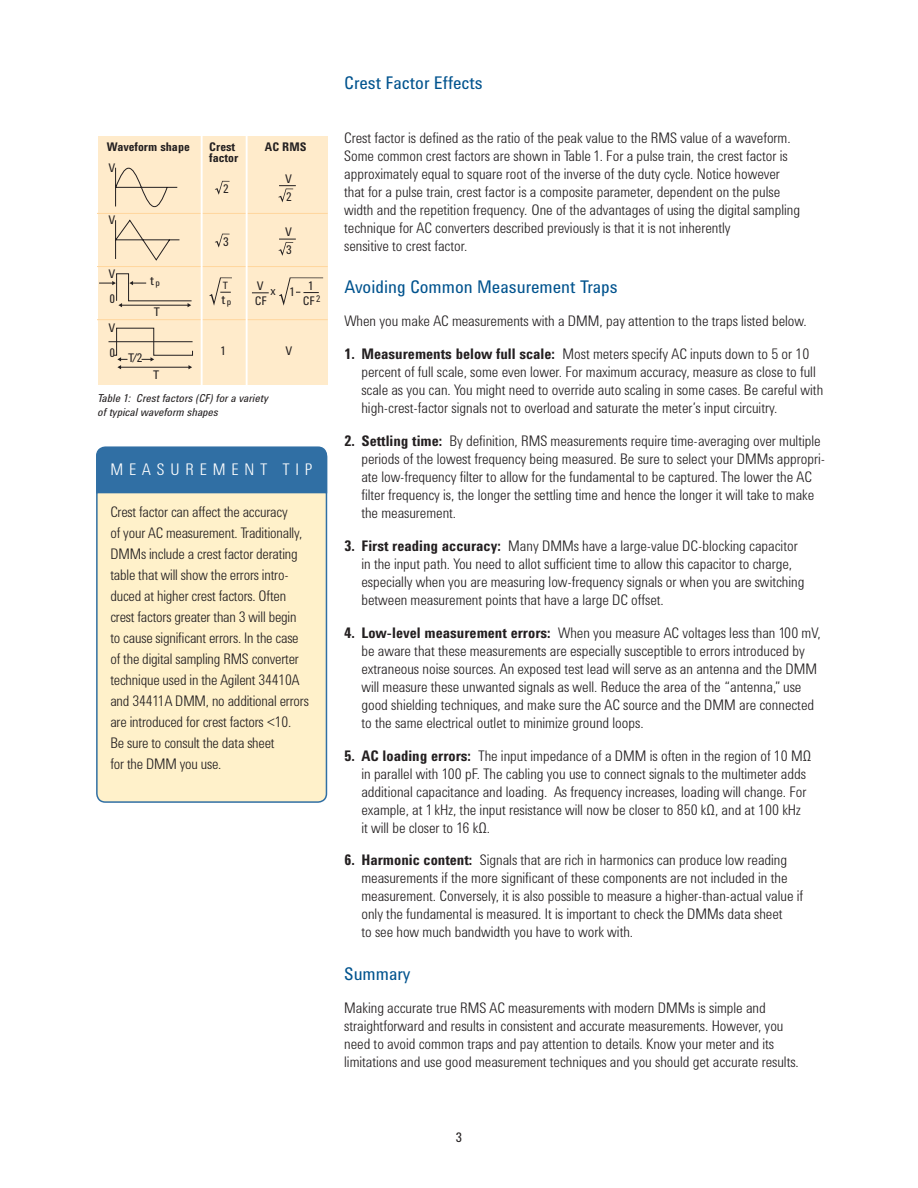
<style>
.page{position:relative;width:918px;height:1188px;background:#fff}
.page>*{position:absolute;margin:0;border:0;box-sizing:border-box;transform-origin:0 0}
.t1{font:18px "Agilent Condensed CFF";color:#00538e}
.t2{font:300 16.5px "Agilent Condensed CFF";letter-spacing:.36em;color:#fff}
.t3{font:300 15px/18px "Agilent Condensed CFF";color:#231f20}
.t4{font:13.5px "Agilent Condensed CFF";color:#231f20}
.t5{font:13.2px "Agilent Condensed CFF";color:#231f20}
.t6{font:700 12.3px/11.2px "Agilent Condensed CFF";color:#231f20}
.t7{font:12.3px/25.2px "Agilent Condensed CFF";color:#231f20}
.t8{font:italic 11.25px/13.5px "Agilent Condensed CFF";color:#231f20}
.t9{font:10.35px "Agilent Condensed CFF";color:#231f20}
.t10{font:9.45px "Agilent Condensed CFF";color:#231f20}
.s1{font-size:9.45px}
.s2{font-weight:700}
</style>
<div class="page">
<div style="left:97px;top:448px;width:229px;height:354px;background:#fff1ca;border-radius:9px"></div>
<div style="left:96px;top:448px;width:231px;height:355px;border:2px solid #306fa4;border-radius:9px"></div>
<div style="left:96px;top:446px;width:232px;height:49px;background:#306fa4"></div>
<div style="left:98px;top:137px;width:229px;height:248px;background:#ffebcb"></div>
<hr style="left:98px;top:213px;width:229px;height:1px;background:#ffd69d">
<hr style="left:98px;top:266px;width:229px;height:1px;background:#ffd69d">
<hr style="left:98px;top:319px;width:229px;height:1px;background:#ffd69d">
<hr style="left:201px;top:133px;width:2px;height:252px;background:#fff">
<hr style="left:246px;top:133px;width:2px;height:252px;background:#fff">
<svg style="left:99px;top:167px;width:94px;height:202px"></svg>
<hr style="left:109px;top:341px;width:84px;height:1px;background:#231f20">
<svg style="left:215px;top:181px;width:15px;height:14px"></svg>
<svg style="left:215px;top:234px;width:15px;height:14px"></svg>
<svg style="left:279px;top:185px;width:17px;height:17px"></svg>
<svg style="left:252px;top:292px;width:17px;height:1px"></svg>
<svg style="left:279px;top:239px;width:17px;height:17px"></svg>
<svg style="left:209px;top:277px;width:23px;height:29px"></svg>
<svg style="left:279px;top:277px;width:44px;height:29px"></svg>
<p class="t6" style="left:107px;top:143px;width:84px">Waveform shape</p>
<p class="t6" style="left:209px;top:143px;width:31px">Crest factor</p>
<p class="t6" style="left:265px;top:143px;width:43px">AC RMS</p>
<p class="t7" style="left:109px;top:157px;width:8px">V</p>
<p class="t7" style="left:109px;top:209px;width:8px">V</p>
<p class="t7" style="left:223px;top:177px;width:7px">2</p>
<p class="t7" style="left:223px;top:230px;width:7px">3</p>
<p class="t7" style="left:285px;top:167px;width:8px">V</p>
<p class="t7" style="left:286px;top:185px;width:7px">2</p>
<p class="t7" style="left:285px;top:224px;width:8px;line-height:18px">V<br>3</p>
<p class="t7" style="left:109px;top:262px;width:8px">V</p>
<p class="t5" style="left:150px;top:276px;width:11px">t<span class="s1">p</span></p>
<p class="t7" style="left:257px;top:274px;width:8px">V</p>
<p class="t9" style="left:223px;top:282px;width:7px">T</p>
<p class="t7" style="left:308px;top:274px;width:7px">1</p>
<p class="t7" style="left:289px;top:281px;width:7px">1</p>
<p class="t7" style="left:271px;top:280px;width:7px">x</p>
<p class="t7" style="left:110px;top:287px;width:7px">0</p>
<p class="t5" style="left:222px;top:294px;width:11px">t<span class="s1">p</span></p>
<p class="t7" style="left:109px;top:317px;width:8px">V<br>0</p>
<p class="t7" style="left:255px;top:289px;width:14px">CF</p>
<p class="t10" style="left:316px;top:295px;width:6px">2</p>
<p class="t7" style="left:303px;top:289px;width:14px">CF</p>
<p class="t7" style="left:154px;top:300px;width:8px">T</p>
<p class="t7" style="left:286px;top:339px;width:8px">V</p>
<p class="t7" style="left:220px;top:339px;width:7px">1</p>
<p class="t7" style="left:128px;top:347px;width:16px">T/2</p>
<p class="t7" style="left:153px;top:363px;width:8px">T</p>
<p class="t8" style="left:98px;top:393px;width:172px">Table 1: Crest factors (CF) for a variety of typical waveform shapes</p>
<p class="t2" style="left:110px;top:463px;width:203px">MEASUREMENT TIP</p>
<p class="t3" style="left:110px;top:503px;width:200px;line-height:21px">Crest factor can affect the accuracy<br>of your AC measurement. Traditionally, DMMs include a crest factor derating table that will show the errors intro&shy;duced at higher crest factors. Often crest factors greater than 3 will begin to cause significant errors. In the case of the digital sampling RMS converter technique used in the Agilent 34410A and 34411A DMM, no additional errors are introduced for crest factors &lt;10.<br>Be sure to consult the data sheet<br>for the DMM you use.</p>
<p class="t1" style="left:344px;top:76px;width:140px">Crest Factor Effects</p>
<p class="t3" style="left:344px;top:131px;width:457px">Crest factor is defined as the ratio of the peak value to the RMS value of a waveform.<br>Some common crest factors are shown in Table 1. For a pulse train, the crest factor is approximately equal to square root of the inverse of the duty cycle. Notice however that for a pulse train, crest factor is a composite parameter, dependent on the pulse width and the repetition frequency. One of the advantages of using the digital sampling technique for AC converters described previously is that it is not inherently<br>sensitive to crest factor.</p>
<p class="t1" style="left:344px;top:280px;width:275px">Avoiding Common Measurement Traps</p>
<p class="t3" style="left:344px;top:314px;width:464px">When you make AC measurements with a DMM, pay attention to the traps listed below.</p>
<p class="t3" style="left:361px;top:347px;width:463px;text-indent:-17px"><span class="s2">1. Measurements below full scale:</span> Most meters specify AC inputs down to 5 or 10 percent of full scale, some even lower. For maximum accuracy, measure as close to full scale as you can. You might need to override auto scaling in some cases. Be careful with high-crest-factor signals not to overload and saturate the meter’s input circuitry.</p>
<p class="t3" style="left:361px;top:433px;width:465px;text-indent:-17px"><span class="s2">2. Settling time:</span> By definition, RMS measurements require time-averaging over multiple periods of the lowest frequency being measured. Be sure to select your DMMs appropri&shy;ate low-frequency filter to allow for the fundamental to be captured. The lower the AC filter frequency is, the longer the settling time and hence the longer it will take to make the measurement.</p>
<p class="t3" style="left:361px;top:538px;width:445px;text-indent:-17px"><span class="s2">3. First reading accuracy:</span> Many DMMs have a large-value DC-blocking capacitor in the input path. You need to allot sufficient time to allow this capacitor to charge, especially when you are measuring low-frequency signals or when you are switching between measurement points that have a large DC offset.</p>
<p class="t3" style="left:361px;top:625px;width:461px;text-indent:-17px"><span class="s2">4. Low-level measurement errors:</span> When you measure AC voltages less than 100 mV, be aware that these measurements are especially susceptible to errors introduced by extraneous noise sources. An exposed test lead will serve as an antenna and the DMM will measure these unwanted signals as well. Reduce the area of the “antenna,” use good shielding techniques, and make sure the AC source and the DMM are connected to the same electrical outlet to minimize ground loops.</p>
<p class="t3" style="left:361px;top:748px;width:451px;text-indent:-17px"><span class="s2">5. AC loading errors:</span> The input impedance of a DMM is often in the region of 10 MΩ in parallel with 100 pF. The cabling you use to connect signals to the multimeter adds additional capacitance and loading. As frequency increases, loading will change. For example, at 1 kHz, the input resistance will now be closer to 850 kΩ, and at 100 kHz<br>it will be closer to 16 kΩ.</p>
<p class="t3" style="left:361px;top:853px;width:443px;text-indent:-17px"><span class="s2">6. Harmonic content:</span> Signals that are rich in harmonics can produce low reading measurements if the more significant of these components are not included in the measurement. Conversely, it is also possible to measure a higher-than-actual value if only the fundamental is measured. It is important to check the DMMs data sheet<br>to see how much bandwidth you have to work with.</p>
<p class="t1" style="left:344px;top:967px;width:68px">Summary</p>
<p class="t3" style="left:344px;top:1000px;width:456px">Making accurate true RMS AC measurements with modern DMMs is simple and straightforward and results in consistent and accurate measurements. However, you need to avoid common traps and pay attention to details. Know your meter and its limitations and use good measurement techniques and you should get accurate results.</p>
<p class="t4" style="left:456px;top:1133px;width:8px">3</p>
</div>
